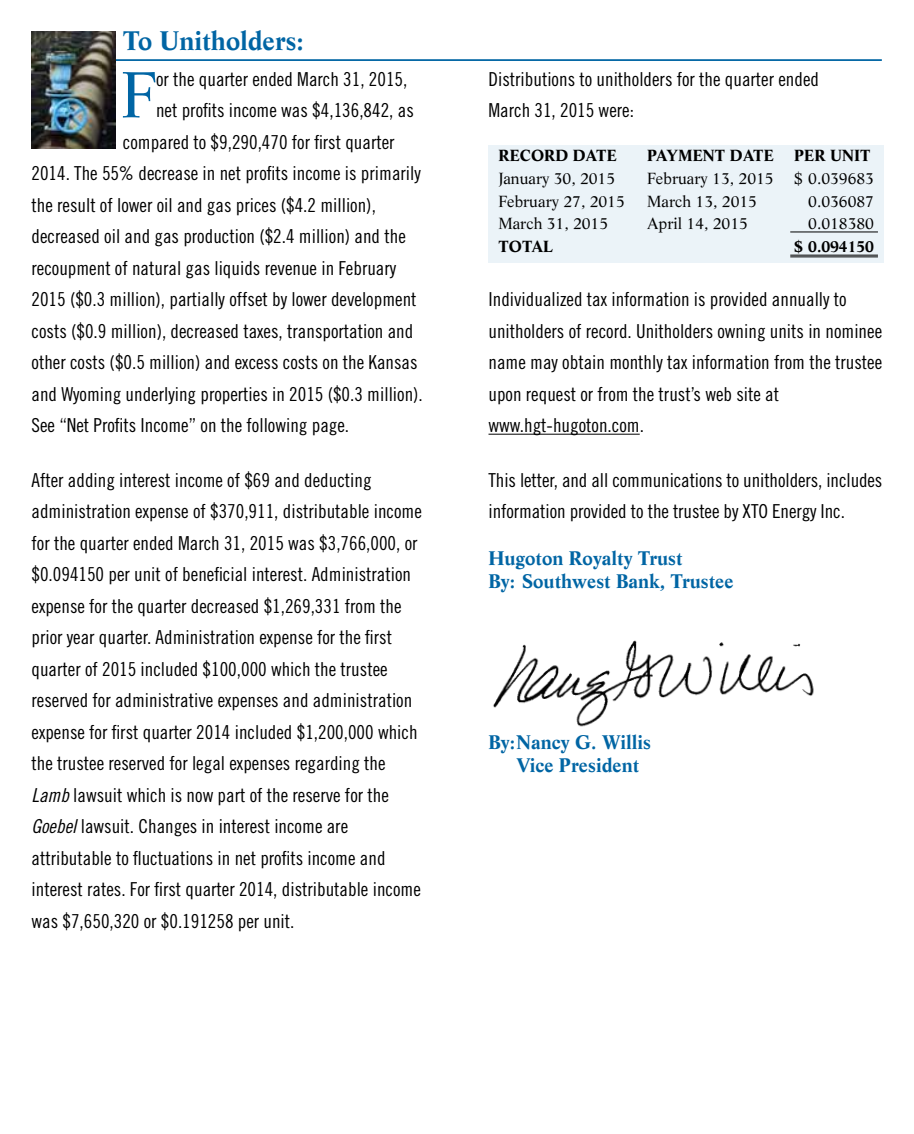
<style>
.page{position:relative;width:914px;height:1134px;background:#fff}
.page>*{position:absolute;margin:0;border:0;box-sizing:border-box;transform-origin:0 0}
.t1{font:63.35px "Life";color:#0065a4}
.t2{font:700 26.25px "Life";color:#0065a4}
.t3{font:19.25px/31.5px "Trade Gothic Cond Eighteen";color:#000}
.t4{font:700 19.25px/23.1px "Life";color:#0065a4}
.t5{font:15.75px "Life";color:#000}
.t6{font:700 15.75px "Life";color:#000}
.s1{font-family:"Trade Gothic Cond Eighteen Obl"}
</style>
<div class="page">
<hr style="left:488px;top:434px;width:151px;height:1px;background:#000">
<img style="left:493px;top:640px;width:321px;height:87px">
<hr style="left:83px;top:59px;width:798px;height:2px;background:#0065a4">
<img style="left:32px;top:32px;width:83px;height:117px">
<div style="left:488px;top:145px;width:395px;height:117px;background:#ebf3f8"></div>
<hr style="left:790px;top:232px;width:87px;height:1px;background:#000">
<hr style="left:790px;top:255px;width:87px;height:1px;background:#000">
<hr style="left:790px;top:257px;width:87px;height:1px;background:#000">
<h2 class="t2" style="left:123px;top:25px;width:182px">To Unitholders:</h2>
<h1 class="t1" style="left:121px;top:56px;width:37px">F</h1>
<p class="t3" style="left:156px;top:63px;width:253px">or the quarter ended March 31, 2015,</p>
<p class="t3" style="left:156px;top:94px;width:259px">net profits income was $4,136,842, as</p>
<p class="t3" style="left:123px;top:126px;width:273px">compared to $9,290,470 for first quarter</p>
<p class="t3" style="left:32px;top:157px;width:391px">2014. The 55% decrease in net profits income is primarily</p>
<p class="t3" style="left:32px;top:189px;width:346px">the result of lower oil and gas prices ($4.2 million),</p>
<p class="t3" style="left:32px;top:220px;width:376px">decreased oil and gas production ($2.4 million) and the</p>
<p class="t3" style="left:32px;top:252px;width:366px">recoupment of natural gas liquids revenue in February</p>
<p class="t3" style="left:32px;top:283px;width:386px">2015 ($0.3 million), partially offset by lower development</p>
<p class="t3" style="left:32px;top:315px;width:383px">costs ($0.9 million), decreased taxes, transportation and</p>
<p class="t3" style="left:32px;top:346px;width:387px">other costs ($0.5 million) and excess costs on the Kansas</p>
<p class="t3" style="left:32px;top:378px;width:393px">and Wyoming underlying properties in 2015 ($0.3 million).</p>
<p class="t3" style="left:32px;top:409px;width:319px">See “Net Profits Income” on the following page.</p>
<p class="t3" style="left:32px;top:464px;width:392px">After adding interest income of $69 and deducting administration expense of $370,911, distributable income for the quarter ended March 31, 2015 was $3,766,000, or $0.094150 per unit of beneficial interest. Administration expense for the quarter decreased $1,269,331 from the prior year quarter. Administration expense for the first quarter of 2015 included $100,000 which the trustee reserved for administrative expenses and administration expense for first quarter 2014 included $1,200,000 which the trustee reserved for legal expenses regarding the <span class="s1">Lamb</span> lawsuit which is now part of the reserve for the <span class="s1">Goebel</span> lawsuit. Changes in interest income are attributable to fluctuations in net profits income and interest rates. For first quarter 2014, distributable income was $7,650,320 or $0.191258 per unit.</p>
<p class="t3" style="left:488px;top:63px;width:332px">Distributions to unitholders for the quarter ended<br>March 31, 2015 were:</p>
<p class="t6" style="left:498px;top:146px;width:120px">RECORD DATE</p>
<p class="t6" style="left:647px;top:146px;width:128px">PAYMENT DATE</p>
<p class="t6" style="left:794px;top:146px;width:78px">PER UNIT</p>
<p class="t5" style="left:498px;top:169px;width:118px">January 30, 2015</p>
<p class="t5" style="left:647px;top:169px;width:128px">February 13, 2015</p>
<p class="t5" style="left:794px;top:169px;width:81px">$ 0.039683</p>
<p class="t5" style="left:498px;top:191px;width:128px">February 27, 2015</p>
<p class="t5" style="left:647px;top:191px;width:111px">March 13, 2015</p>
<p class="t5" style="left:808px;top:191px;width:67px">0.036087</p>
<p class="t5" style="left:498px;top:214px;width:111px">March 31, 2015</p>
<p class="t5" style="left:647px;top:214px;width:102px">April 14, 2015</p>
<p class="t5" style="left:808px;top:214px;width:67px">0.018380</p>
<p class="t6" style="left:498px;top:237px;width:50px">TOTAL</p>
<p class="t6" style="left:794px;top:237px;width:81px">$ 0.094150</p>
<p class="t3" style="left:488px;top:283px;width:395px">Individualized tax information is provided annually to unitholders of record. Unitholders owning units in nominee name may obtain monthly tax information from the trustee upon request or from the trust’s web site at www.hgt-hugoton.com.</p>
<p class="t3" style="left:488px;top:464px;width:395px">This letter, and all communications to unitholders, includes information provided to the trustee by XTO Energy Inc.</p>
<p class="t4" style="left:488px;top:546px;width:247px">Hugoton Royalty Trust<br>By: Southwest Bank, Trustee</p>
<p class="t4" style="left:516px;top:731px;width:136px;text-indent:-28px">By:Nancy G. Willis<br>Vice President</p>
</div>
